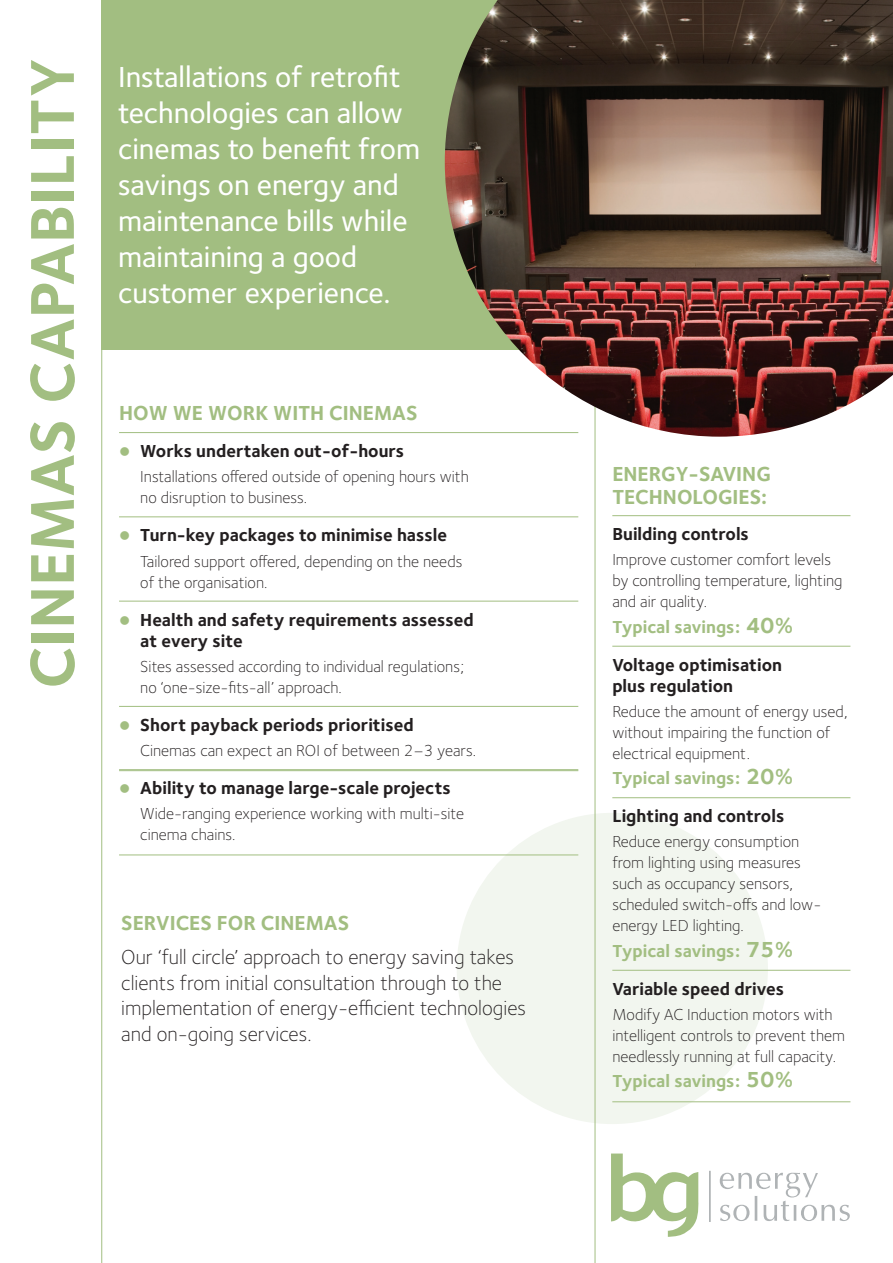
<style>
.page{position:relative;width:893px;height:1263px;background:#fff}
.page>*{position:absolute;margin:0;border:0;box-sizing:border-box;transform-origin:0 0}
.t1{font:700 64.05px "Foundry Sterling";color:#a2be81}
.intro{font:500 30px/36px "Foundry Sterling";color:#fff}
.body_text{font:300 21px/25.5px "Foundry Sterling";color:#231f20}
.box_head{font:700 21px/22.5px "Foundry Sterling";color:#a2be81}
.bullet_text{font:700 18px/21px "Foundry Sterling";color:#231f20}
.bullet_text-2{font:700 18px "Foundry Sterling";color:#a2be81}
.bullet_text-3{font:300 16.5px/21px "Foundry Sterling";color:#231f20}
.s1{color:#a2be81}
.s2{font-size:22.5px}
</style>
<div class="page">
<div style="left:457px;top:813px;width:311px;height:311px;background:#f2f6ef;border-radius:50%"></div>
<div style="left:101px;top:0;width:792px;height:350px;background:#a2be81"></div>
<hr style="left:709px;top:1171px;width:2px;height:51px;background:#afb3b5">
<svg style="left:720px;top:1172px;width:130px;height:49px"></svg>
<svg style="left:611px;top:1153px;width:88px;height:84px"></svg>
<hr style="left:101px;top:0;width:1px;height:1263px;background:#a2be81">
<hr style="left:595px;top:0;width:1px;height:1263px;background:#a2be81">
<img style="left:445px;top:0;width:448px;height:437px">
<hr style="left:119px;top:432px;width:459px;height:1px;background:#a2be81">
<hr style="left:119px;top:516px;width:459px;height:1px;background:#a2be81">
<hr style="left:119px;top:601px;width:459px;height:1px;background:#a2be81">
<hr style="left:119px;top:706px;width:459px;height:1px;background:#a2be81">
<hr style="left:119px;top:770px;width:459px;height:1px;background:#a2be81">
<hr style="left:119px;top:769px;width:459px;height:1px;background:#a2be81">
<hr style="left:119px;top:854px;width:459px;height:1px;background:#a2be81">
<hr style="left:612px;top:515px;width:238px;height:1px;background:#a2be81">
<hr style="left:612px;top:646px;width:238px;height:1px;background:#a2be81">
<hr style="left:612px;top:797px;width:238px;height:1px;background:#a2be81">
<hr style="left:612px;top:970px;width:238px;height:1px;background:#a2be81">
<hr style="left:612px;top:1101px;width:238px;height:1px;background:#a2be81">
<p class="t1" style="left:14px;top:689px;width:632px;rotate:-90deg">CINEMAS CAPABILITY</p>
<p class="intro" style="left:118px;top:59px;width:303px">Installations of retrofit technologies can allow cinemas to benefit from savings on energy and maintenance bills while maintaining a good customer experience.</p>
<p class="box_head" style="left:119px;top:403px;width:300px">HOW WE WORK WITH CINEMAS</p>
<p class="bullet_text" style="left:119px;top:441px;width:287px"><span class="s1">●</span> Works undertaken out-of-hours</p>
<p class="bullet_text-3" style="left:140px;top:466px;width:330px">Installations offered outside of opening hours with no disruption to business.</p>
<p class="bullet_text" style="left:119px;top:525px;width:329px"><span class="s1">●</span> Turn-key packages to minimise hassle</p>
<p class="bullet_text-3" style="left:140px;top:550px;width:324px">Tailored support offered, depending on the needs of the organisation.</p>
<p class="bullet_text" style="left:140px;top:610px;width:335px;text-indent:-21px"><span class="s1">●</span> Health and safety requirements assessed at every site</p>
<p class="bullet_text-3" style="left:140px;top:656px;width:325px">Sites assessed according to individual regulations; no ‘one-size-fits-all’ approach.</p>
<p class="bullet_text" style="left:119px;top:715px;width:296px"><span class="s1">●</span> Short payback periods prioritised</p>
<p class="bullet_text-3" style="left:140px;top:740px;width:337px">Cinemas can expect an ROI of between 2–3 years.</p>
<p class="bullet_text" style="left:119px;top:778px;width:333px"><span class="s1">●</span> Ability to manage large-scale projects</p>
<p class="bullet_text-3" style="left:140px;top:803px;width:325px">Wide-ranging experience working with multi-site cinema chains.</p>
<p class="box_head" style="left:121px;top:913px;width:230px">SERVICES FOR CINEMAS</p>
<p class="body_text" style="left:121px;top:944px;width:406px">Our ‘full circle’ approach to energy saving takes clients from initial consultation through to the implementation of energy-efficient technologies and on-going services.</p>
<p class="box_head" style="left:612px;top:464px;width:160px">ENERGY-SAVING<br>TECHNOLOGIES:</p>
<p class="bullet_text" style="left:612px;top:524px;width:138px">Building controls</p>
<p class="bullet_text-3" style="left:612px;top:549px;width:232px">Improve customer comfort levels by controlling temperature, lighting and air quality.</p>
<p class="bullet_text-2" style="left:612px;top:616px;width:182px">Typical savings: <span class="s2">40%</span></p>
<p class="bullet_text" style="left:612px;top:655px;width:171px">Voltage optimisation plus regulation</p>
<p class="bullet_text-3" style="left:612px;top:701px;width:237px">Reduce the amount of energy used, without impairing the function of electrical equipment.</p>
<p class="bullet_text-2" style="left:612px;top:767px;width:182px">Typical savings: <span class="s2">20%</span></p>
<p class="bullet_text" style="left:612px;top:806px;width:174px">Lighting and controls</p>
<p class="bullet_text-3" style="left:612px;top:831px;width:211px">Reduce energy consumption from lighting using measures such as occupancy sensors, scheduled switch-offs and low&shy;energy LED lighting.</p>
<p class="bullet_text-2" style="left:612px;top:940px;width:182px">Typical savings: <span class="s2">75%</span></p>
<p class="bullet_text" style="left:612px;top:979px;width:173px">Variable speed drives</p>
<p class="bullet_text-3" style="left:612px;top:1004px;width:234px">Modify AC Induction motors with intelligent controls to prevent them needlessly running at full capacity.</p>
<p class="bullet_text-2" style="left:612px;top:1070px;width:182px">Typical savings: <span class="s2">50%</span></p>
</div>
